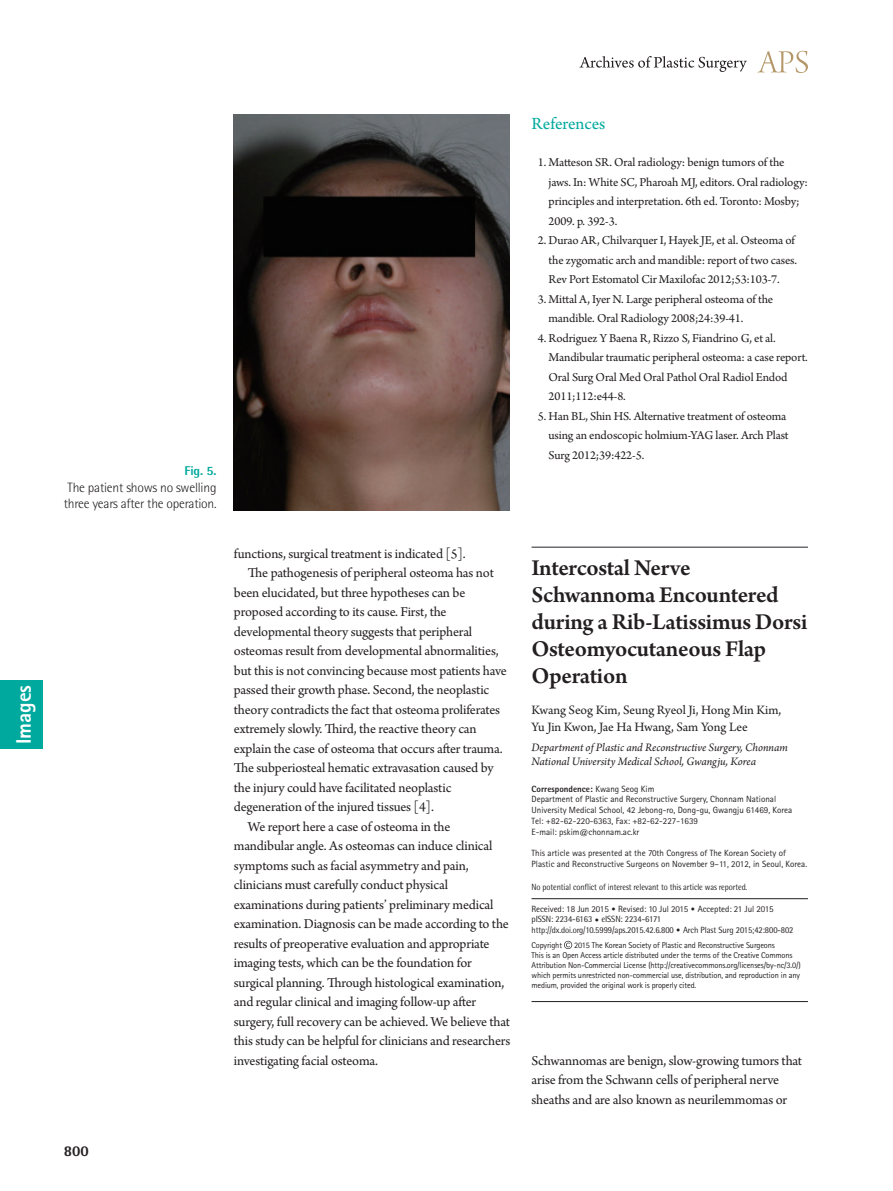
<style>
.page{position:relative;width:893px;height:1191px;background:#fff}
.page>*{position:absolute;margin:0;border:0;box-sizing:border-box;transform-origin:0 0}
.제목{font:600 24px/27px "Arno Pro";letter-spacing:-.015em;color:#231f20}
.논문_분류_옆{font:800 21px "Rotis Sans Serif Std";color:#fff}
.대제목{font:18px "Arno Pro";letter-spacing:-.005em;color:#00a99d}
.t1{font:800 15px "Rotis Semi Sans Std";color:#231f20}
.본문{font:14.25px/19.5px "Arno Pro";letter-spacing:-.01em;color:#231f20}
.저자{font:13.5px/16.5px "Arno Pro";letter-spacing:-.005em;color:#231f20}
.표_그림_설명{font:300 13.5px/16.2px "Rotis Semi Sans Std";letter-spacing:-.015em;color:#231f20}
.참고문헌_1{font:12.75px/19.5px "Arno Pro";letter-spacing:-.01em;color:#231f20}
.표_그림_설명-2{font:800 12.75px "Rotis Semi Sans Std";color:#00a99d}
.소속{font:italic 12px/14.4px "Arno Pro";letter-spacing:-.005em;color:#231f20}
.교신저자주소{font:9px/10.8px "Rotis Sans Serif Std";color:#231f20}
.t2{font:9px/10.8px "Rotis Semi Sans Std";letter-spacing:-.01em;color:#231f20;scale:.95 1}
.t3{font:9px "Rotis Semi Sans Std";letter-spacing:-.01em;color:#231f20;scale:.9 1}
.교신저자주소-2{font:800 9px "Rotis Sans Serif Std";color:#231f20}
.교신저자{font:8.4px/10.1px "Rotis Sans Serif Std";letter-spacing:-.015em;color:#231f20}
.s1{font-weight:400}
.s2{font-family:"Rotis Sans Serif Std"}
.s3{font-family:"DIN Pro";font-weight:300}
</style>
<div class="page">
<svg style="left:757px;top:51px;width:51px;height:22px"></svg>
<svg style="left:579px;top:56px;width:168px;height:16px"></svg>
<hr style="left:531px;top:898px;width:277px;height:1px;background:#231f20">
<hr style="left:531px;top:1001px;width:277px;height:1px;background:#231f20">
<svg style="left:564px;top:941px;width:8px;height:8px"></svg>
<hr style="left:531px;top:546px;width:277px;height:2px;background:#6c6d70">
<div style="left:0;top:680px;width:43px;height:68px;background:#00a99d"></div>
<img style="left:234px;top:115px;width:276px;height:395px">
<p class="논문_분류_옆" style="left:10px;top:744px;width:61px;rotate:-90deg">Images</p>
<p class="표_그림_설명-2" style="left:185px;top:463px;width:33px">Fig. 5.</p>
<p class="표_그림_설명" style="left:64px;top:479px;width:154px">The patient shows no swelling three years after the operation.</p>
<p class="본문" style="left:234px;top:544px;width:233px">functions, surgical treatment is indicated [5].</p>
<p class="본문" style="left:234px;top:564px;width:274px;text-indent:14px">The pathogenesis of peripheral osteoma has not been elucidated, but three hypotheses can be proposed according to its cause. First, the developmental theory suggests that peripheral osteomas result from developmental abnormalities, but this is not convincing because most patients have passed their growth phase. Second, the neoplastic theory contradicts the fact that osteoma proliferates extremely slowly. Third, the reactive theory can explain the case of osteoma that occurs after trauma.<br>The subperiosteal hematic extravasation caused by the injury could have facilitated neoplastic degeneration of the injured tissues [4].</p>
<p class="본문" style="left:234px;top:817px;width:278px;text-indent:14px">We report here a case of osteoma in the mandibular angle. As osteomas can induce clinical symptoms such as facial asymmetry and pain, clinicians must carefully conduct physical examinations during patients’ preliminary medical examination. Diagnosis can be made according to the results of preoperative evaluation and appropriate imaging tests, which can be the foundation for surgical planning. Through histological examination, and regular clinical and imaging follow-up after surgery, full recovery can be achieved. We believe that this study can be helpful for clinicians and researchers investigating facial osteoma.</p>
<p class="t1" style="left:64px;top:1141px;width:27px">800</p>
<p class="대제목" style="left:531px;top:114px;width:75px">References</p>
<p class="참고문헌_1" style="left:549px;top:153px;width:261px;text-indent:-11px">1. Matteson SR. Oral radiology: benign tumors of the jaws. In: White SC, Pharoah MJ, editors. Oral radiology: principles and interpretation. 6th ed. Toronto: Mosby; 2009. p. 392-3.</p>
<p class="참고문헌_1" style="left:549px;top:231px;width:250px;text-indent:-11px">2. Durao AR, Chilvarquer I, Hayek JE, et al. Osteoma of the zygomatic arch and mandible: report of two cases.<br>Rev Port Estomatol Cir Maxilofac 2012;53:103-7.</p>
<p class="참고문헌_1" style="left:549px;top:290px;width:226px;text-indent:-11px">3. Mittal A, Iyer N. Large peripheral osteoma of the mandible. Oral Radiology 2008;24:39-41.</p>
<p class="참고문헌_1" style="left:549px;top:329px;width:261px;text-indent:-11px">4. Rodriguez Y Baena R, Rizzo S, Fiandrino G, et al.<br>Mandibular traumatic peripheral osteoma: a case report.<br>Oral Surg Oral Med Oral Pathol Oral Radiol Endod 2011;112:e44-8.</p>
<p class="참고문헌_1" style="left:549px;top:407px;width:242px;text-indent:-11px">5. Han BL, Shin HS. Alternative treatment of osteoma using an endoscopic holmium-YAG laser. Arch Plast<br>Surg 2012;39:422-5.</p>
<p class="제목" style="left:531px;top:555px;width:277px">Intercostal Nerve<br>Schwannoma Encountered during a Rib-Latissimus Dorsi<br>Osteomyocutaneous Flap<br>Operation</p>
<p class="저자" style="left:531px;top:703px;width:251px">Kwang Seog Kim, Seung Ryeol Ji, Hong Min Kim,<br>Yu Jin Kwon, Jae Ha Hwang, Sam Yong Lee</p>
<p class="소속" style="left:531px;top:740px;width:258px">Department of Plastic and Reconstructive Surgery, Chonnam<br>National University Medical School, Gwangju, Korea</p>
<p class="교신저자주소-2" style="left:531px;top:783px;width:124px">Correspondence: <span class="s1">Kwang Seog Kim</span></p>
<p class="교신저자주소" style="left:531px;top:794px;width:262px">Department of Plastic and Reconstructive Surgery, Chonnam National<br>University Medical School, 42 Jebong-ro, Dong-gu, Gwangju 61469, Korea</p>
<p class="교신저자주소" style="left:531px;top:815px;width:168px">Tel: +82-62-220-6363, Fax: +82-62-227-1639</p>
<p class="교신저자주소" style="left:531px;top:826px;width:109px">E-mail: pskim@chonnam.ac.kr</p>
<p class="교신저자주소" style="left:531px;top:848px;width:277px">This article was presented at the 70th Congress of The Korean Society of<br>Plastic and Reconstructive Surgeons on November 9–11, 2012, in Seoul, Korea.</p>
<p class="t3" style="left:531px;top:881px;width:241px">No potential conflict of interest relevant to this article was reported.</p>
<p class="t2" style="left:531px;top:903px;width:277px"><span class="s2">Received: 18 Jun 2015</span> <span class="s3">•</span> <span class="s2">Revised: 10 Jul 2015</span> <span class="s3">•</span> <span class="s2">Accepted: 21 Jul 2015 </span>pISSN: 2234-6163 <span class="s3">•</span> eISSN: 2234-6171 http://dx.doi.org/10.5999/aps.2015.42.6.800 <span class="s3">•</span> Arch Plast Surg 2015;42:800-802</p>
<p class="교신저자" style="left:531px;top:939px;width:32px">Copyright</p>
<p class="교신저자" style="left:574px;top:939px;width:202px">2015 The Korean Society of Plastic and Reconstructive Surgeons</p>
<p class="교신저자" style="left:531px;top:950px;width:271px">This is an Open Access article distributed under the terms of the Creative Commons Attribution Non-Commercial License (http://creativecommons.org/licenses/by-nc/3.0/) which permits unrestricted non-commercial use, distribution, and reproduction in any medium, provided the original work is properly cited.</p>
<p class="본문" style="left:531px;top:1051px;width:272px">Schwannomas are benign, slow-growing tumors that arise from the Schwann cells of peripheral nerve sheaths and are also known as neurilemmomas or</p>
</div>
